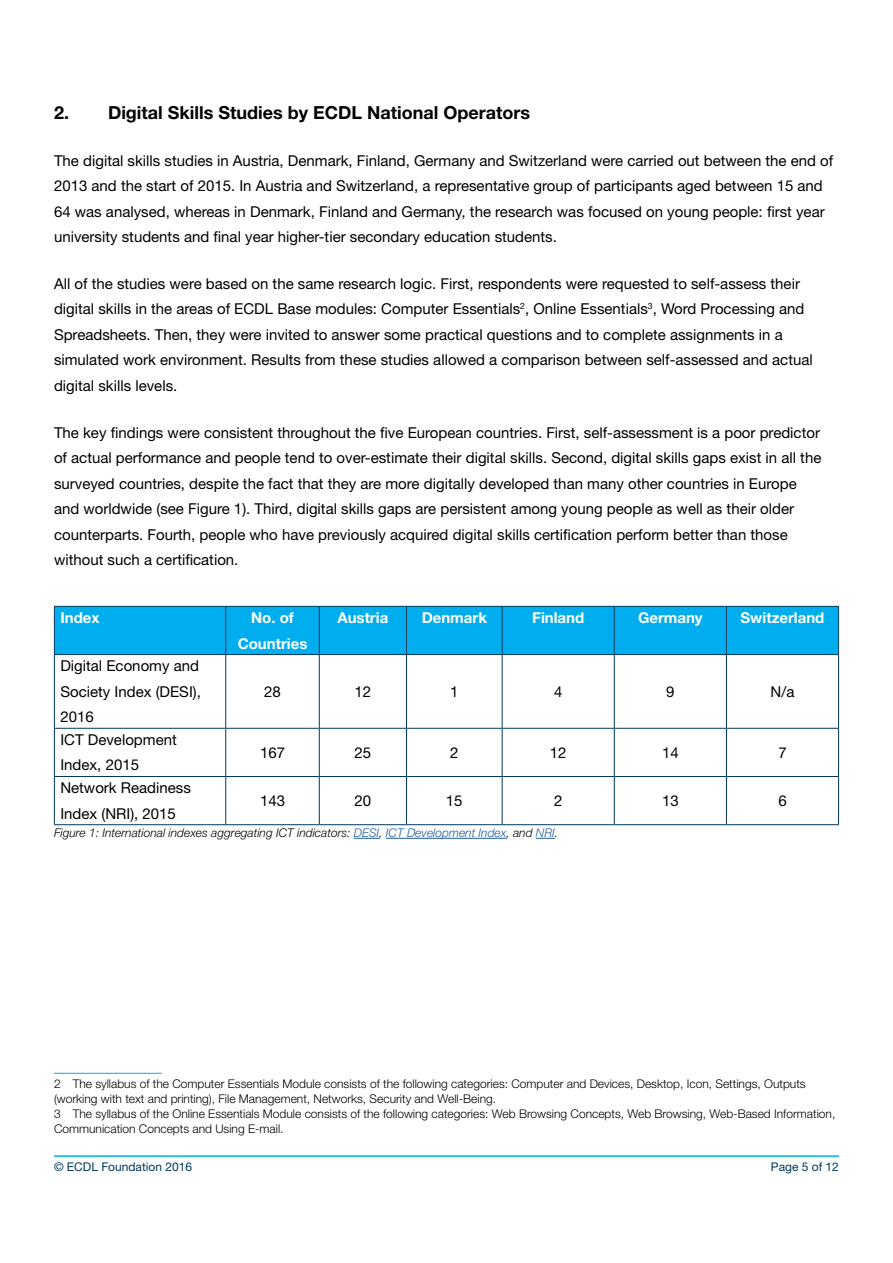
<style>
.page{position:relative;width:893px;height:1263px;background:#fff}
.page>*{position:absolute;margin:0;border:0;box-sizing:border-box;transform-origin:0 0}
.t1{font:700 18px "Helvetica Neue LT Pro";color:#000}
.t2{font:15px/25.5px "Helvetica Neue LT Pro";color:#000}
.t3{font:700 15px/25.5px "Helvetica Neue LT Pro";color:#fff;text-align:center}
.t4{font:300 12px/15px "Helvetica Neue LT Pro";color:#000}
.t5{font:italic 300 12px "Helvetica Neue LT Pro";color:#000}
.t6{font:12px "Helvetica Neue LT Pro";color:#00395d}
.s1{color:#215e9e}
</style>
<div class="page">
<hr style="left:54px;top:1155px;width:785px;height:2px;background:#00aeef">
<hr style="left:54px;top:1073px;width:108px;height:1px;background:#00aeef">
<svg style="left:354px;top:838px;width:25px;height:1px"></svg>
<hr style="left:386px;top:838px;width:120px;height:1px;background:#215e9e">
<svg style="left:536px;top:838px;width:19px;height:1px"></svg>
<div style="left:55px;top:607px;width:783px;height:47px;background:#00aeef"></div>
<hr style="left:54px;top:606px;width:172px;height:1px;background:#00395d">
<hr style="left:54px;top:607px;width:1px;height:47px;background:#00395d">
<hr style="left:226px;top:606px;width:93px;height:1px;background:#00395d">
<hr style="left:225px;top:607px;width:1px;height:47px;background:#00395d">
<hr style="left:319px;top:606px;width:87px;height:1px;background:#00395d">
<hr style="left:319px;top:607px;width:1px;height:47px;background:#00395d">
<hr style="left:406px;top:606px;width:96px;height:1px;background:#00395d">
<hr style="left:406px;top:607px;width:1px;height:47px;background:#00395d">
<hr style="left:502px;top:606px;width:112px;height:1px;background:#00395d">
<hr style="left:502px;top:607px;width:1px;height:47px;background:#00395d">
<hr style="left:614px;top:606px;width:112px;height:1px;background:#00395d">
<hr style="left:614px;top:607px;width:1px;height:47px;background:#00395d">
<hr style="left:726px;top:606px;width:113px;height:1px;background:#00395d">
<hr style="left:726px;top:607px;width:1px;height:47px;background:#00395d">
<hr style="left:838px;top:607px;width:1px;height:47px;background:#00395d">
<hr style="left:54px;top:654px;width:172px;height:1px;background:#00395d">
<hr style="left:226px;top:654px;width:93px;height:1px;background:#00395d">
<hr style="left:319px;top:654px;width:87px;height:1px;background:#00395d">
<hr style="left:406px;top:654px;width:96px;height:1px;background:#00395d">
<hr style="left:502px;top:654px;width:112px;height:1px;background:#00395d">
<hr style="left:614px;top:654px;width:112px;height:1px;background:#00395d">
<hr style="left:726px;top:654px;width:113px;height:1px;background:#00395d">
<hr style="left:54px;top:655px;width:1px;height:73px;background:#00395d">
<hr style="left:225px;top:655px;width:1px;height:73px;background:#00395d">
<hr style="left:319px;top:655px;width:1px;height:73px;background:#00395d">
<hr style="left:406px;top:655px;width:1px;height:73px;background:#00395d">
<hr style="left:502px;top:655px;width:1px;height:73px;background:#00395d">
<hr style="left:614px;top:655px;width:1px;height:73px;background:#00395d">
<hr style="left:726px;top:655px;width:1px;height:73px;background:#00395d">
<hr style="left:838px;top:655px;width:1px;height:73px;background:#00395d">
<hr style="left:54px;top:728px;width:172px;height:1px;background:#00395d">
<hr style="left:54px;top:729px;width:1px;height:47px;background:#00395d">
<hr style="left:226px;top:728px;width:93px;height:1px;background:#00395d">
<hr style="left:225px;top:729px;width:1px;height:47px;background:#00395d">
<hr style="left:319px;top:728px;width:87px;height:1px;background:#00395d">
<hr style="left:319px;top:729px;width:1px;height:47px;background:#00395d">
<hr style="left:406px;top:728px;width:96px;height:1px;background:#00395d">
<hr style="left:406px;top:729px;width:1px;height:47px;background:#00395d">
<hr style="left:502px;top:728px;width:112px;height:1px;background:#00395d">
<hr style="left:502px;top:729px;width:1px;height:47px;background:#00395d">
<hr style="left:614px;top:728px;width:112px;height:1px;background:#00395d">
<hr style="left:614px;top:729px;width:1px;height:47px;background:#00395d">
<hr style="left:726px;top:728px;width:113px;height:1px;background:#00395d">
<hr style="left:726px;top:729px;width:1px;height:47px;background:#00395d">
<hr style="left:838px;top:729px;width:1px;height:47px;background:#00395d">
<hr style="left:54px;top:776px;width:172px;height:1px;background:#00395d">
<hr style="left:54px;top:777px;width:1px;height:47px;background:#00395d">
<hr style="left:226px;top:776px;width:93px;height:1px;background:#00395d">
<hr style="left:225px;top:777px;width:1px;height:47px;background:#00395d">
<hr style="left:319px;top:776px;width:87px;height:1px;background:#00395d">
<hr style="left:319px;top:777px;width:1px;height:47px;background:#00395d">
<hr style="left:406px;top:776px;width:96px;height:1px;background:#00395d">
<hr style="left:406px;top:777px;width:1px;height:47px;background:#00395d">
<hr style="left:502px;top:776px;width:112px;height:1px;background:#00395d">
<hr style="left:502px;top:777px;width:1px;height:47px;background:#00395d">
<hr style="left:614px;top:776px;width:112px;height:1px;background:#00395d">
<hr style="left:614px;top:777px;width:1px;height:47px;background:#00395d">
<hr style="left:726px;top:776px;width:113px;height:1px;background:#00395d">
<hr style="left:726px;top:777px;width:1px;height:47px;background:#00395d">
<hr style="left:838px;top:777px;width:1px;height:47px;background:#00395d">
<hr style="left:54px;top:824px;width:172px;height:1px;background:#00395d">
<hr style="left:226px;top:824px;width:93px;height:1px;background:#00395d">
<hr style="left:319px;top:824px;width:87px;height:1px;background:#00395d">
<hr style="left:406px;top:824px;width:96px;height:1px;background:#00395d">
<hr style="left:502px;top:824px;width:112px;height:1px;background:#00395d">
<hr style="left:614px;top:824px;width:112px;height:1px;background:#00395d">
<hr style="left:726px;top:824px;width:113px;height:1px;background:#00395d">
<p class="t1" style="left:54px;top:101px;width:478px">2. Digital Skills Studies by ECDL National Operators</p>
<p class="t2" style="left:54px;top:147px;width:781px">The digital skills studies in Austria, Denmark, Finland, Germany and Switzerland were carried out between the end of 2013 and the start of 2015. In Austria and Switzerland, a representative group of participants aged between 15 and 64 was analysed, whereas in Denmark, Finland and Germany, the research was focused on young people: first year university students and final year higher-tier secondary education students.</p>
<p class="t2" style="left:54px;top:270px;width:760px">All of the studies were based on the same research logic. First, respondents were requested to self-assess their digital skills in the areas of ECDL Base modules: Computer Essentials<sup>2</sup>, Online Essentials<sup>3</sup>, Word Processing and Spreadsheets. Then, they were invited to answer some practical questions and to complete assignments in a simulated work environment. Results from these studies allowed a comparison between self-assessed and actual digital skills levels.</p>
<p class="t2" style="left:54px;top:419px;width:769px">The key findings were consistent throughout the five European countries. First, self-assessment is a poor predictor of actual performance and people tend to over-estimate their digital skills. Second, digital skills gaps exist in all the surveyed countries, despite the fact that they are more digitally developed than many other countries in Europe and worldwide (see Figure 1). Third, digital skills gaps are persistent among young people as well as their older counterparts. Fourth, people who have previously acquired digital skills certification perform better than those without such a certification.</p>
<p class="t3" style="left:60px;top:604px;width:41px">Index</p>
<p class="t3" style="left:238px;top:604px;width:71px">No. of<br>Countries</p>
<p class="t3" style="left:337px;top:604px;width:52px">Austria</p>
<p class="t3" style="left:422px;top:604px;width:67px">Denmark</p>
<p class="t3" style="left:532px;top:604px;width:54px">Finland</p>
<p class="t3" style="left:638px;top:604px;width:66px">Germany</p>
<p class="t3" style="left:741px;top:604px;width:85px">Switzerland</p>
<p class="t2" style="left:60px;top:653px;width:142px">Digital Economy and<br>Society Index (DESI),<br>2016</p>
<p class="t2" style="left:264px;top:678px;width:18px">28</p>
<p class="t2" style="left:355px;top:678px;width:18px">12</p>
<p class="t2" style="left:450px;top:678px;width:10px">1</p>
<p class="t2" style="left:554px;top:678px;width:10px">4</p>
<p class="t2" style="left:666px;top:678px;width:10px">9</p>
<p class="t2" style="left:770px;top:678px;width:25px">N/a</p>
<p class="t2" style="left:60px;top:726px;width:118px">ICT Development<br>Index, 2015</p>
<p class="t2" style="left:260px;top:739px;width:27px">167</p>
<p class="t2" style="left:355px;top:739px;width:18px">25</p>
<p class="t2" style="left:450px;top:739px;width:10px">2</p>
<p class="t2" style="left:550px;top:739px;width:18px">12</p>
<p class="t2" style="left:662px;top:739px;width:18px">14</p>
<p class="t2" style="left:778px;top:739px;width:10px">7</p>
<p class="t2" style="left:60px;top:775px;width:132px">Network Readiness<br>Index (NRI), 2015</p>
<p class="t2" style="left:260px;top:787px;width:27px">143</p>
<p class="t2" style="left:355px;top:787px;width:18px">20</p>
<p class="t2" style="left:446px;top:787px;width:18px">15</p>
<p class="t2" style="left:554px;top:787px;width:10px">2</p>
<p class="t2" style="left:662px;top:787px;width:18px">13</p>
<p class="t2" style="left:778px;top:787px;width:10px">6</p>
<p class="t5" style="left:54px;top:825px;width:506px">Figure 1: International indexes aggregating ICT indicators: <span class="s1">DESI</span>, <span class="s1">ICT Development Index</span>, and <span class="s1">NRI</span>.</p>
<p class="t4" style="left:54px;top:1076px;width:783px">2 The syllabus of the Computer Essentials Module consists of the following categories: Computer and Devices, Desktop, Icon, Settings, Outputs (working with text and printing), File Management, Networks, Security and Well-Being.<br>3 The syllabus of the Online Essentials Module consists of the following categories: Web Browsing Concepts, Web Browsing, Web-Based Information, Communication Concepts and Using E-mail.</p>
<p class="t6" style="left:54px;top:1159px;width:140px">© ECDL Foundation 2016</p>
<p class="t6" style="left:771px;top:1159px;width:70px">Page 5 of 12</p>
</div>
